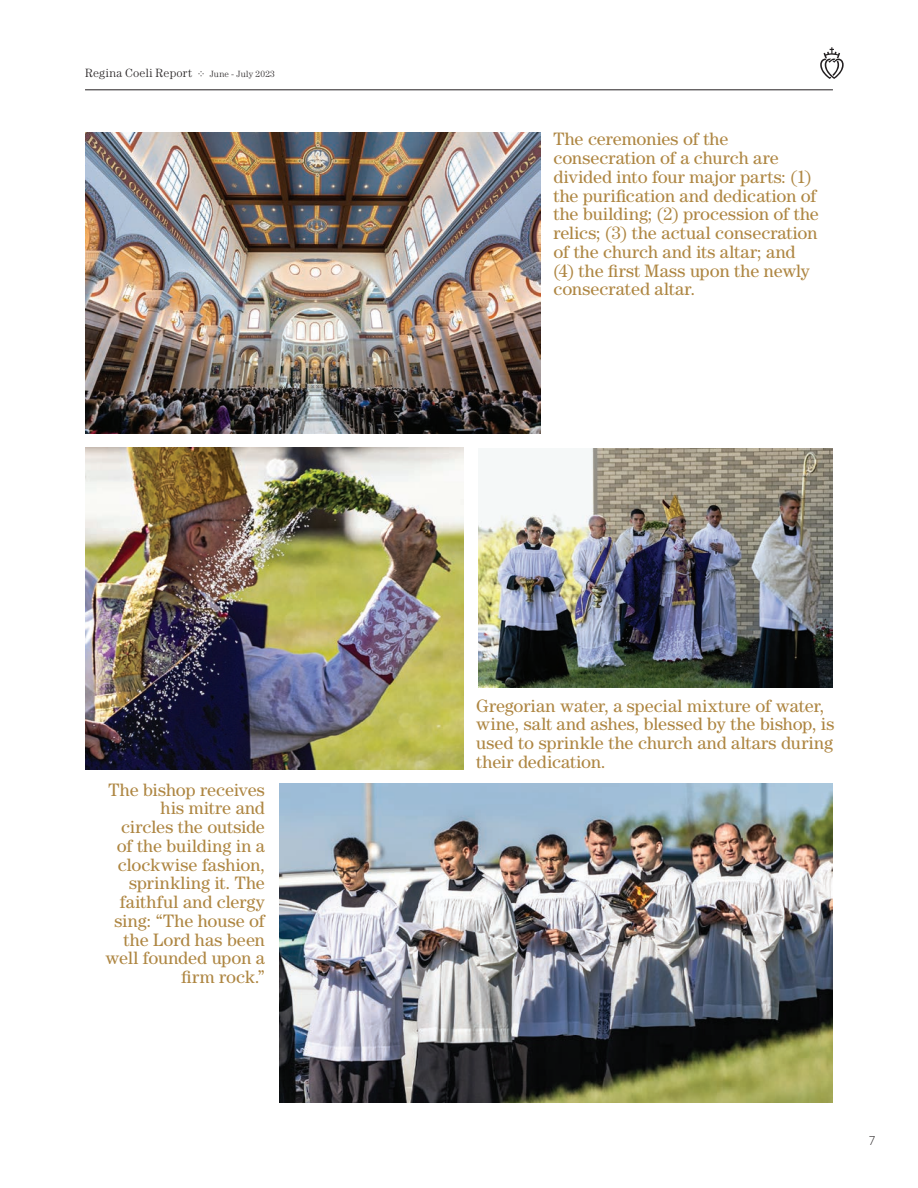
<style>
.page{position:relative;width:918px;height:1188px;background:#fff}
.page>*{position:absolute;margin:0;border:0;box-sizing:border-box;transform-origin:0 0}
.t1{font:18px/18.8px "Century Std";color:#ae8642}
.t2{font:300 12px "Century Std";letter-spacing:.02em;color:#231f20}
.t3{font:300 12px "Benton Sans";color:#231f20}
.t4{font:300 9px "Century Std";letter-spacing:.025em;color:#231f20}
</style>
<div class="page">
<svg style="left:198px;top:71px;width:6px;height:5px"></svg>
<hr style="left:85px;top:90px;width:748px;height:1px;background:#231f20">
<svg style="left:820px;top:47px;width:24px;height:32px"></svg>
<img style="left:86px;top:448px;width:377px;height:322px">
<img style="left:279px;top:783px;width:554px;height:320px">
<img style="left:478px;top:448px;width:354px;height:239px">
<img style="left:85px;top:133px;width:456px;height:301px">
<p class="t2" style="left:85px;top:66px;width:109px">Regina Coeli Report</p>
<p class="t4" style="left:210px;top:69px;width:67px">June - July 2023</p>
<p class="t1" style="left:106px;top:780px;width:161px;text-align:right">The bishop receives his mitre and circles the outside of the building in a clockwise fashion, sprinkling it. The faithful and clergy sing: “The house of the Lord has been well founded upon a firm rock.”</p>
<p class="t1" style="left:553px;top:130px;width:267px">The ceremonies of the consecration of a church are divided into four major parts: (1) the purification and dedication of the building; (2) procession of the relics; (3) the actual consecration of the church and its altar; and (4) the first Mass upon the newly consecrated altar.</p>
<p class="t1" style="left:476px;top:696px;width:360px">Gregorian water, a special mixture of water, wine, salt and ashes, blessed by the bishop, is used to sprinkle the church and altars during their dedication.</p>
<p class="t3" style="left:869px;top:1134px;width:8px">7</p>
</div>
